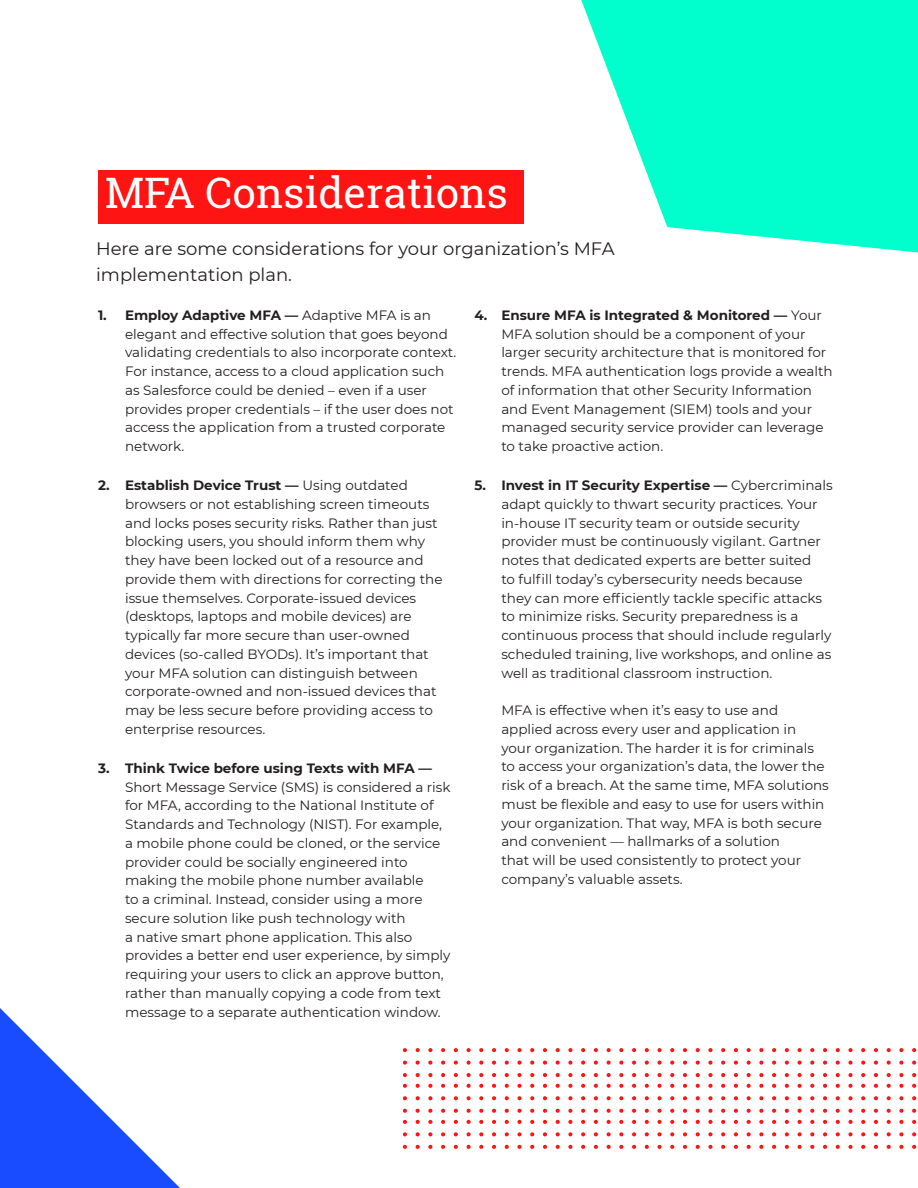
<style>
.page{position:relative;width:918px;height:1188px;background:#fff}
.page>*{position:absolute;margin:0;border:0;box-sizing:border-box;transform-origin:0 0}
.t1{font:42px "Roboto Slab";color:#fff}
.Heading_1{font:18px/25.5px "Montserrat";color:#231f20}
.t2{font:13.5px/18.8px "Montserrat";color:#231f20}
.s1{font-weight:700}
</style>
<div class="page">
<svg style="left:418px;top:1061px;width:499px;height:4px"></svg>
<svg style="left:418px;top:1048px;width:499px;height:4px"></svg>
<svg style="left:418px;top:1073px;width:499px;height:4px"></svg>
<svg style="left:418px;top:1132px;width:499px;height:4px"></svg>
<svg style="left:418px;top:1120px;width:499px;height:4px"></svg>
<svg style="left:418px;top:1145px;width:499px;height:4px"></svg>
<svg style="left:418px;top:1096px;width:499px;height:4px"></svg>
<svg style="left:418px;top:1084px;width:499px;height:4px"></svg>
<svg style="left:418px;top:1109px;width:499px;height:4px"></svg>
<svg style="left:0;top:1008px;width:180px;height:180px"></svg>
<div style="left:98px;top:171px;width:426px;height:53px;background:#ff1414"></div>
<svg style="left:581px;top:0;width:337px;height:252px;fill:#00ffcd"></svg>
<p class="t1" style="left:105px;top:164px;width:404px">MFA Considerations</p>
<p class="Heading_1" style="left:96px;top:235px;width:520px">Here are some considerations for your organization’s MFA implementation plan.</p>
<p class="t2" style="left:125px;top:305px;width:333px;text-indent:-27px"><span class="s1">1. Employ Adaptive MFA —</span> Adaptive MFA is an elegant and effective solution that goes beyond validating credentials to also incorporate context.<br>For instance, access to a cloud application such as Salesforce could be denied – even if a user provides proper credentials – if the user does not access the application from a trusted corporate network.</p>
<p class="t2" style="left:125px;top:475px;width:319px;text-indent:-27px"><span class="s1">2. Establish Device Trust —</span> Using outdated browsers or not establishing screen timeouts and locks poses security risks. Rather than just blocking users, you should inform them why they have been locked out of a resource and provide them with directions for correcting the issue themselves. Corporate-issued devices (desktops, laptops and mobile devices) are typically far more secure than user-owned devices (so-called BYODs). It’s important that your MFA solution can distinguish between corporate-owned and non-issued devices that may be less secure before providing access to enterprise resources.</p>
<p class="t2" style="left:125px;top:758px;width:327px;text-indent:-27px"><span class="s1">3. Think Twice before using Texts with MFA — </span>Short Message Service (SMS) is considered a risk for MFA, according to the National Institute of Standards and Technology (NIST). For example, a mobile phone could be cloned, or the service provider could be socially engineered into making the mobile phone number available<br>to a criminal. Instead, consider using a more secure solution like push technology with<br>a native smart phone application. This also provides a better end user experience, by simply requiring your users to click an approve button, rather than manually copying a code from text message to a separate authentication window.</p>
<p class="t2" style="left:501px;top:305px;width:333px;text-indent:-27px"><span class="s1">4. Ensure MFA is Integrated &amp; Monitored —</span> Your MFA solution should be a component of your larger security architecture that is monitored for trends. MFA authentication logs provide a wealth of information that other Security Information and Event Management (SIEM) tools and your managed security service provider can leverage to take proactive action.</p>
<p class="t2" style="left:501px;top:475px;width:333px;text-indent:-27px"><span class="s1">5. Invest in IT Security Expertise —</span> Cybercriminals adapt quickly to thwart security practices. Your in-house IT security team or outside security provider must be continuously vigilant. Gartner notes that dedicated experts are better suited<br>to fulfill today’s cybersecurity needs because they can more efficiently tackle specific attacks to minimize risks. Security preparedness is a continuous process that should include regularly scheduled training, live workshops, and online as well as traditional classroom instruction.</p>
<p class="t2" style="left:501px;top:700px;width:329px">MFA is effective when it’s easy to use and applied across every user and application in your organization. The harder it is for criminals to access your organization’s data, the lower the risk of a breach. At the same time, MFA solutions must be flexible and easy to use for users within your organization. That way, MFA is both secure and convenient — hallmarks of a solution<br>that will be used consistently to protect your company’s valuable assets.</p>
</div>
